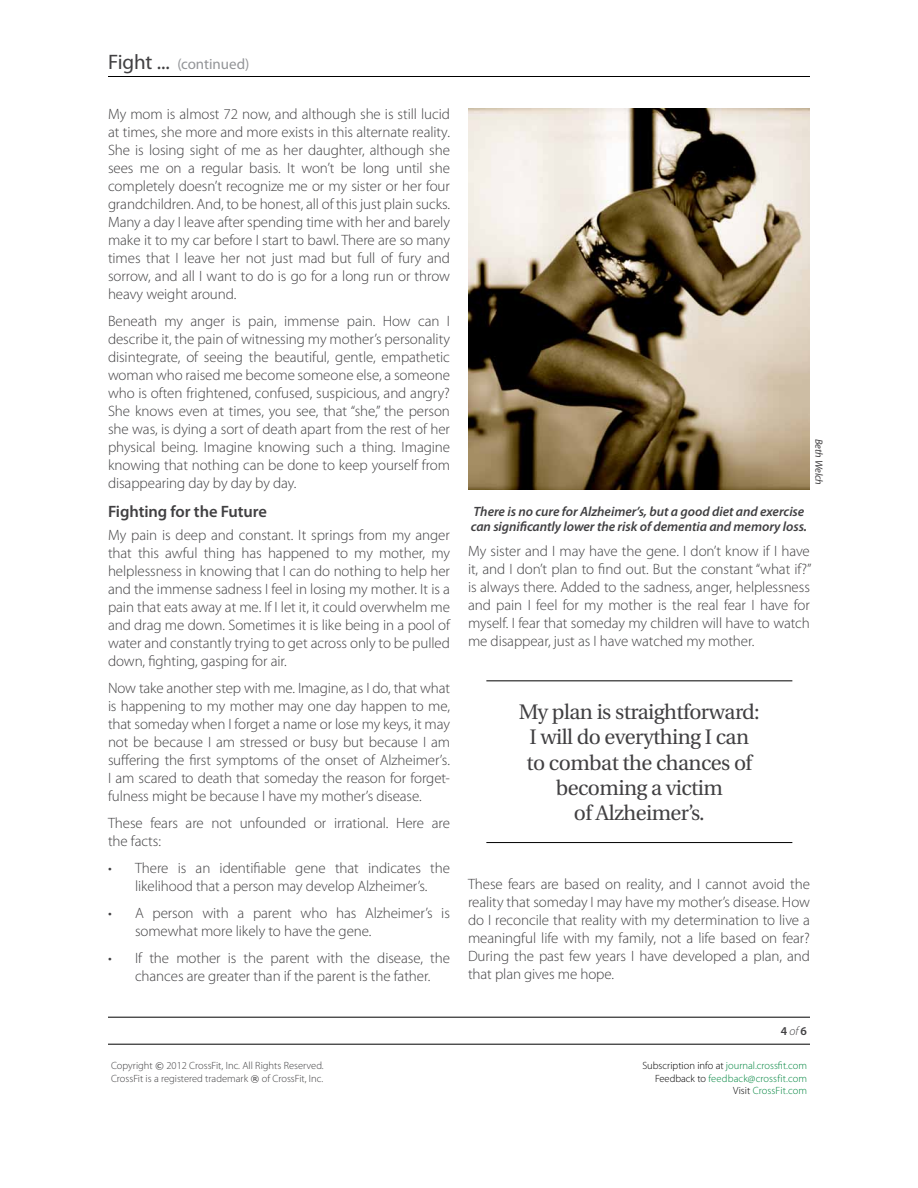
<style>
.page{position:relative;width:918px;height:1188px;background:#fff}
.page>*{position:absolute;margin:0;border:0;box-sizing:border-box;transform-origin:0 0}
.t1{font:21px/25.2px "Utopia";letter-spacing:-.025em;color:#414042;text-align:center}
.t2{font:600 16.5px "Myriad Pro";letter-spacing:-.005em;color:#414042}
.t3{font:300 15px/18px "Myriad Pro";letter-spacing:-.005em;color:#414042;text-align:justify}
.t4{font:15px "Myriad Pro";letter-spacing:-.005em;color:#939598}
.t5{font:italic 600 13.5px/15px "Myriad Pro";letter-spacing:-.005em;color:#414042}
.t6{font:600 12px "Myriad Pro";color:#414042}
.t7{font:300 10.5px/12.6px "Myriad Pro";color:#414042}
.t8{font:300 10.5px/12.6px "Myriad Pro";color:#00853f;text-align:right}
.t9{font:italic 10.5px "Myriad Pro";letter-spacing:-.005em;color:#414042}
.s1{font-size:21px;color:#414042}
.s2{font-weight:300;font-style:italic}
.s3{font-family:"Verdana";font-weight:400;font-size:9px}
.s4{color:#000}
</style>
<div class="page">
<hr style="left:108px;top:76px;width:702px;height:1px;background:#000">
<hr style="left:108px;top:1017px;width:702px;height:1px;background:#000">
<hr style="left:108px;top:1044px;width:702px;height:1px;background:#000">
<img style="left:468px;top:108px;width:342px;height:382px">
<hr style="left:486px;top:681px;width:306px;height:1px;background:#000">
<hr style="left:486px;top:842px;width:306px;height:1px;background:#000">
<p class="t4" style="left:108px;top:56px;width:143px"><span class="s1">Fight ...</span> (continued)</p>
<p class="t3" style="left:108px;top:106px;width:344px">My mom is almost 72 now, and although she is still lucid at times, she more and more exists in this alternate reality.<br>She is losing sight of me as her daughter, although she sees me on a regular basis. It won’t be long until she completely doesn’t recognize me or my sister or her four grandchildren. And, to be honest, all of this just plain sucks.<br>Many a day I leave after spending time with her and barely make it to my car before I start to bawl. There are so many times that I leave her not just mad but full of fury and sorrow, and all I want to do is go for a long run or throw heavy weight around.</p>
<p class="t3" style="left:108px;top:313px;width:344px">Beneath my anger is pain, immense pain. How can I describe it, the pain of witnessing my mother’s personality disintegrate, of seeing the beautiful, gentle, empathetic woman who raised me become someone else, a someone who is often frightened, confused, suspicious, and angry?<br>She knows even at times, you see, that “she,” the person she was, is dying a sort of death apart from the rest of her physical being. Imagine knowing such a thing. Imagine knowing that nothing can be done to keep yourself from disappearing day by day by day.</p>
<p class="t2" style="left:108px;top:502px;width:161px">Fighting for the Future</p>
<p class="t3" style="left:108px;top:526px;width:344px">My pain is deep and constant. It springs from my anger that this awful thing has happened to my mother, my helplessness in knowing that I can do nothing to help her and the immense sadness I feel in losing my mother. It is a pain that eats away at me. If I let it, it could overwhelm me and drag me down. Sometimes it is like being in a pool of water and constantly trying to get across only to be pulled down, fighting, gasping for air.</p>
<p class="t3" style="left:108px;top:679px;width:344px">Now take another step with me. Imagine, as I do, that what is happening to my mother may one day happen to me, that someday when I forget a name or lose my keys, it may not be because I am stressed or busy but because I am suffering the first symptoms of the onset of Alzheimer’s.<br>I am scared to death that someday the reason for forget&shy;fulness might be because I have my mother’s disease.</p>
<p class="t3" style="left:108px;top:814px;width:343px">These fears are not unfounded or irrational. Here are the facts:</p>
<p class="t3" style="left:108px;top:859px;width:344px;text-align:center">• There is an identifiable gene that indicates the likelihood that a person may develop Alzheimer’s.</p>
<p class="t3" style="left:135px;top:904px;width:316px;text-indent:-27px">• A person with a parent who has Alzheimer’s is somewhat more likely to have the gene.</p>
<p class="t3" style="left:108px;top:949px;width:344px;text-align:center">• If the mother is the parent with the disease, the chances are greater than if the parent is the father.</p>
<p class="t5" style="left:471px;top:504px;width:338px">There is no cure for Alzheimer’s, but a good diet and exercise can significantly lower the risk of dementia and memory loss.</p>
<p class="t9" style="left:825px;top:439px;width:48px;rotate:90deg">Beth Welch</p>
<p class="t3" style="left:468px;top:542px;width:345px">My sister and I may have the gene. I don’t know if I have it, and I don’t plan to find out. But the constant “what if?” is always there. Added to the sadness, anger, helplessness and pain I feel for my mother is the real fear I have for myself. I fear that someday my children will have to watch me disappear, just as I have watched my mother.</p>
<h1 class="t1" style="left:519px;top:700px;width:243px">My plan is straightforward:<br>I will do everything I can to combat the chances of becoming a victim<br>of Alzheimer’s.</h1>
<p class="t3" style="left:468px;top:875px;width:344px">These fears are based on reality, and I cannot avoid the reality that someday I may have my mother’s disease. How do I reconcile that reality with my determination to live a meaningful life with my family, not a life based on fear?<br>During the past few years I have developed a plan, and that plan gives me hope.</p>
<p class="t6" style="left:781px;top:1024px;width:28px">4 <span class="s2">of</span> 6</p>
<p class="t7" style="left:111px;top:1060px;width:214px">Copyright <span class="s3">©</span> 2012 CrossFit, Inc. All Rights Reserved.<br>CrossFit is a registered trademark <span class="s3">®</span> of CrossFit, Inc.</p>
<p class="t8" style="left:642px;top:1060px;width:166px"><span class="s4">Subscription info at</span> journal.crossfit.com<br><span class="s4">Feedback to</span> feedback@crossfit.com<br><span class="s4">Visit</span> CrossFit.com</p>
</div>
